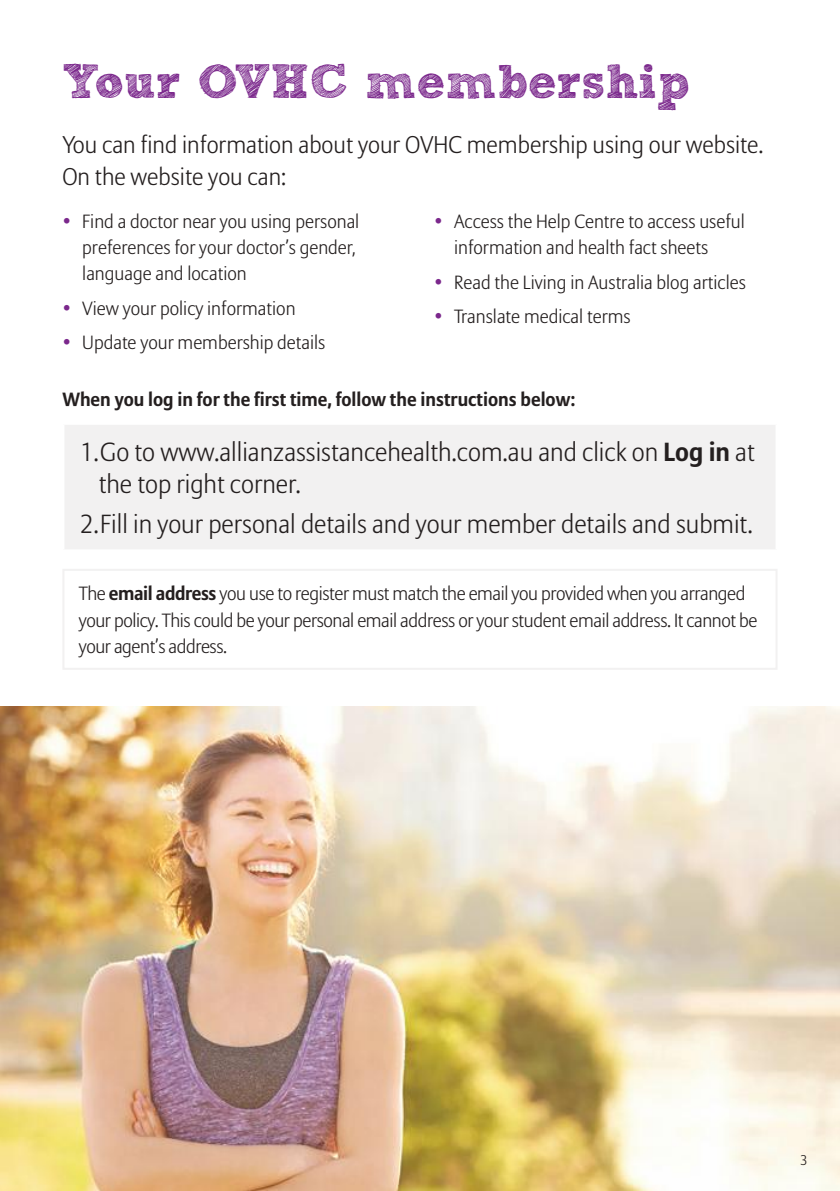
<style>
.page{position:relative;width:840px;height:1191px;background:#fff}
.page>*{position:absolute;margin:0;border:0;box-sizing:border-box;transform-origin:0 0}
.t1{font:700 48px "freeversion Sketch Block";color:#7b288c}
.t2{font:300 26px/32px "Allianz Sans";color:#241f1f}
.t3{font:300 24px/32px "Allianz Sans";color:#241f1f}
.t4{font:300 19px/26px "Allianz Sans";color:#241f1f}
.t5{font:300 19px/26px "Allianz Sans";letter-spacing:-.02em;color:#241f1f}
.t6{font:700 19px "Allianz Sans";color:#241f1f}
.t7{font:300 14px "Allianz Sans";color:#241f1f}
.s1{color:#7b288c}
.s2{font-weight:700}
</style>
<div class="page">
<img style="left:0;top:706px;width:839px;height:485px">
<div style="left:63px;top:424px;width:713px;height:126px;background:#f2f1f1"></div>
<hr style="left:62px;top:423px;width:715px;height:2px;background:#fff">
<hr style="left:62px;top:425px;width:2px;height:124px;background:#fff">
<hr style="left:775px;top:425px;width:2px;height:124px;background:#fff">
<hr style="left:62px;top:549px;width:715px;height:2px;background:#fff">
<div style="left:62px;top:569px;width:715px;height:101px;border:2px solid #f2f1f1"></div>
<h1 class="t1" style="left:62px;top:64px;width:628px">Your OVHC membership</h1>
<p class="t3" style="left:62px;top:128px;width:702px">You can find information about your OVHC membership using our website.<br>On the website you can:</p>
<p class="t4" style="left:82px;top:208px;width:278px;text-indent:-20px"><span class="s1">•</span> Find a doctor near you using personal preferences for your doctor’s gender, language and location</p>
<p class="t4" style="left:62px;top:295px;width:234px"><span class="s1">•</span> View your policy information</p>
<p class="t4" style="left:62px;top:329px;width:264px"><span class="s1">•</span> Update your membership details</p>
<p class="t4" style="left:454px;top:208px;width:292px;text-indent:-20px"><span class="s1">•</span> Access the Help Centre to access useful information and health fact sheets</p>
<p class="t4" style="left:434px;top:269px;width:313px"><span class="s1">•</span> Read the Living in Australia blog articles</p>
<p class="t4" style="left:434px;top:303px;width:198px"><span class="s1">•</span> Translate medical terms</p>
<p class="t6" style="left:62px;top:388px;width:514px">When you log in for the first time, follow the instructions below:</p>
<h2 class="t2" style="left:99px;top:435px;width:657px;text-indent:-18px">1.Go to www.allianzassistancehealth.com.au and click on <span class="s2">Log in</span> at the top right corner.</h2>
<h2 class="t2" style="left:80px;top:508px;width:673px">2.Fill in your personal details and your member details and submit.</h2>
<p class="t5" style="left:79px;top:580px;width:680px">The <span class="s2">email address</span> you use to register must match the email you provided when you arranged your policy. This could be your personal email address or your student email address. It cannot be your agent’s address.</p>
<p class="t7" style="left:800px;top:1151px;width:8px">3</p>
</div>
